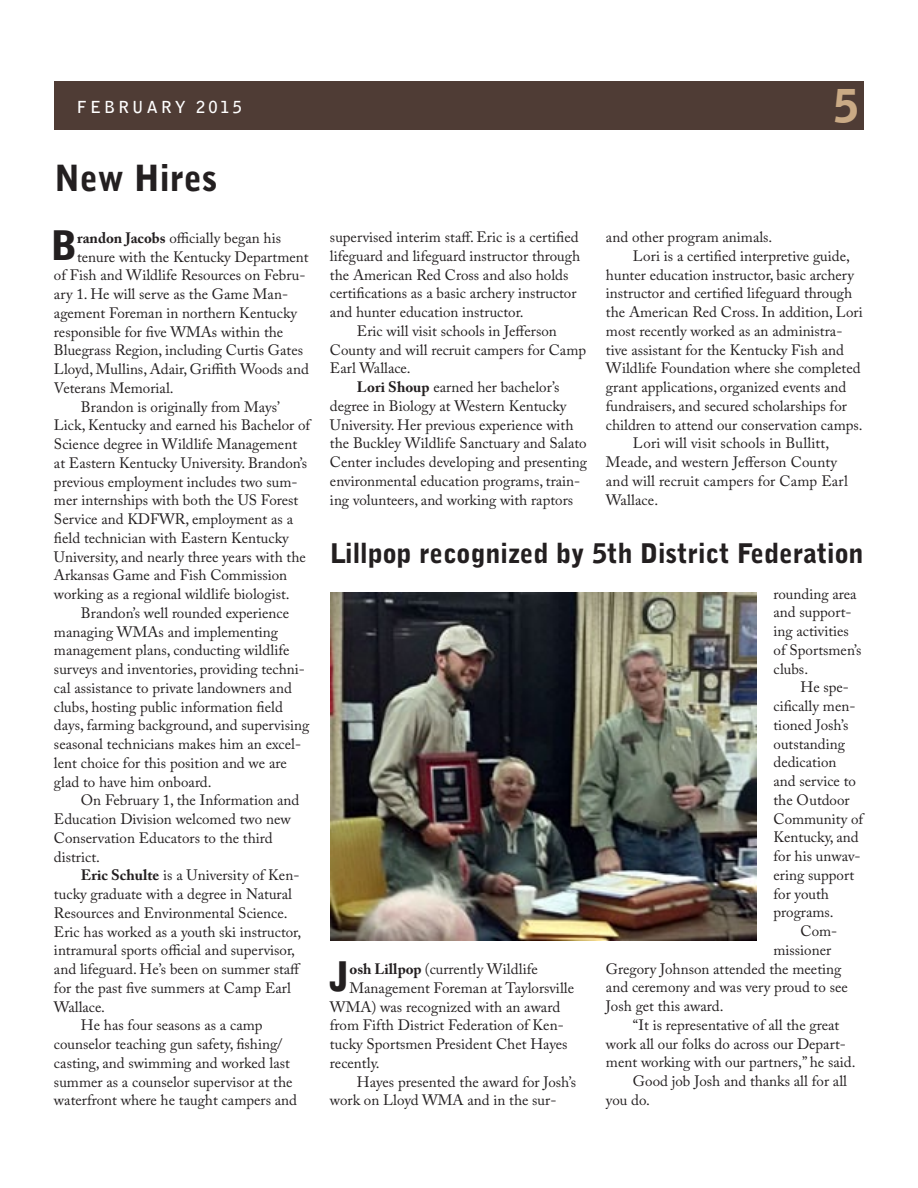
<style>
.page{position:relative;width:918px;height:1188px;background:#fff}
.page>*{position:absolute;margin:0;border:0;box-sizing:border-box;transform-origin:0 0}
.t1{font:900 45px "Bell Gothic Std";color:#caaa85}
.t2{font:900 40.65px "Bell Gothic BT";color:#231f20}
.t3{font:900 36px "Bell Gothic BT";color:#231f20}
.t4{font:900 27px "Bell Gothic BT";color:#231f20}
.t5{font:700 16.5px "Bell Gothic Std";letter-spacing:.18em;color:#fff}
.t6{font:15px/18.8px "Adobe Caslon Pro";color:#231f20}
.s1{font-weight:700}
</style>
<div class="page">
<div style="left:54px;top:81px;width:810px;height:48px;background:#4f3c35"></div>
<img style="left:330px;top:592px;width:426px;height:348px">
<p class="t5" style="left:77px;top:97px;width:166px">FEBRUARY 2015</p>
<h1 class="t1" style="left:834px;top:80px;width:27px">5</h1>
<h3 class="t3" style="left:54px;top:155px;width:165px">New Hires</h3>
<h2 class="t2" style="left:50px;top:220px;width:29px">B</h2>
<p class="t6" style="left:77px;top:228px;width:205px"><span class="s1">randon Jacobs</span> officially began his</p>
<p class="t6" style="left:77px;top:247px;width:233px">tenure with the Kentucky Department</p>
<p class="t6" style="left:54px;top:266px;width:253px">of Fish and Wildlife Resources on Febru-</p>
<p class="t6" style="left:54px;top:285px;width:236px">ary 1. He will serve as the Game Man-</p>
<p class="t6" style="left:54px;top:303px;width:245px">agement Foreman in northern Kentucky</p>
<p class="t6" style="left:54px;top:322px;width:231px">responsible for five WMAs within the</p>
<p class="t6" style="left:54px;top:341px;width:251px">Bluegrass Region, including Curtis Gates</p>
<p class="t6" style="left:54px;top:360px;width:256px">Lloyd, Mullins, Adair, Griffith Woods and</p>
<p class="t6" style="left:54px;top:378px;width:121px">Veterans Memorial.</p>
<p class="t6" style="left:81px;top:397px;width:201px">Brandon is originally from Mays’</p>
<p class="t6" style="left:54px;top:416px;width:258px">Lick, Kentucky and earned his Bachelor of</p>
<p class="t6" style="left:54px;top:435px;width:245px">Science degree in Wildlife Management</p>
<p class="t6" style="left:54px;top:453px;width:255px">at Eastern Kentucky University. Brandon’s</p>
<p class="t6" style="left:54px;top:472px;width:245px">previous employment includes two sum-</p>
<p class="t6" style="left:54px;top:491px;width:246px">mer internships with both the US Forest</p>
<p class="t6" style="left:54px;top:510px;width:241px">Service and KDFWR, employment as a</p>
<p class="t6" style="left:54px;top:528px;width:236px">field technician with Eastern Kentucky</p>
<p class="t6" style="left:54px;top:547px;width:253px">University, and nearly three years with the</p>
<p class="t6" style="left:54px;top:566px;width:235px">Arkansas Game and Fish Commission</p>
<p class="t6" style="left:54px;top:585px;width:237px">working as a regional wildlife biologist.</p>
<p class="t6" style="left:81px;top:603px;width:210px">Brandon’s well rounded experience</p>
<p class="t6" style="left:54px;top:622px;width:226px">managing WMAs and implementing</p>
<p class="t6" style="left:54px;top:641px;width:237px">management plans, conducting wildlife</p>
<p class="t6" style="left:54px;top:660px;width:252px">surveys and inventories, providing techni-</p>
<p class="t6" style="left:54px;top:678px;width:239px">cal assistance to private landowners and</p>
<p class="t6" style="left:54px;top:697px;width:230px">clubs, hosting public information field</p>
<p class="t6" style="left:54px;top:716px;width:257px">days, farming background, and supervising</p>
<p class="t6" style="left:54px;top:735px;width:249px">seasonal technicians makes him an excel-</p>
<p class="t6" style="left:54px;top:753px;width:234px">lent choice for this position and we are</p>
<p class="t6" style="left:54px;top:772px;width:159px">glad to have him onboard.</p>
<p class="t6" style="left:81px;top:791px;width:220px">On February 1, the Information and</p>
<p class="t6" style="left:54px;top:810px;width:238px">Education Division welcomed two new</p>
<p class="t6" style="left:54px;top:828px;width:220px">Conservation Educators to the third</p>
<p class="t6" style="left:54px;top:847px;width:47px">district.</p>
<p class="t6" style="left:81px;top:866px;width:220px"><span class="s1">Eric Schulte</span> is a University of Ken-</p>
<p class="t6" style="left:54px;top:885px;width:240px">tucky graduate with a degree in Natural</p>
<p class="t6" style="left:54px;top:903px;width:235px">Resources and Environmental Science.</p>
<p class="t6" style="left:54px;top:922px;width:249px">Eric has worked as a youth ski instructor,</p>
<p class="t6" style="left:54px;top:941px;width:243px">intramural sports official and supervisor,</p>
<p class="t6" style="left:54px;top:960px;width:248px">and lifeguard. He’s been on summer staff</p>
<p class="t6" style="left:54px;top:978px;width:239px">for the past five summers at Camp Earl</p>
<p class="t6" style="left:54px;top:997px;width:53px">Wallace.</p>
<p class="t6" style="left:81px;top:1016px;width:183px">He has four seasons as a camp</p>
<p class="t6" style="left:54px;top:1035px;width:230px">counselor teaching gun safety, fishing/</p>
<p class="t6" style="left:54px;top:1053px;width:237px">casting, and swimming and worked last</p>
<p class="t6" style="left:54px;top:1072px;width:240px">summer as a counselor supervisor at the</p>
<p class="t6" style="left:54px;top:1091px;width:245px">waterfront where he taught campers and</p>
<p class="t6" style="left:330px;top:227px;width:250px">supervised interim staff. Eric is a certified</p>
<p class="t6" style="left:330px;top:246px;width:252px">lifeguard and lifeguard instructor through</p>
<p class="t6" style="left:330px;top:265px;width:240px">the American Red Cross and also holds</p>
<p class="t6" style="left:330px;top:284px;width:248px">certifications as a basic archery instructor</p>
<p class="t6" style="left:330px;top:302px;width:195px">and hunter education instructor.</p>
<p class="t6" style="left:357px;top:321px;width:201px">Eric will visit schools in Jefferson</p>
<p class="t6" style="left:330px;top:340px;width:258px">County and will recruit campers for Camp</p>
<p class="t6" style="left:330px;top:359px;width:82px">Earl Wallace.</p>
<p class="t6" style="left:357px;top:377px;width:204px"><span class="s1">Lori Shoup</span> earned her bachelor’s</p>
<p class="t6" style="left:330px;top:396px;width:238px">degree in Biology at Western Kentucky</p>
<p class="t6" style="left:330px;top:415px;width:245px">University. Her previous experience with</p>
<p class="t6" style="left:330px;top:434px;width:258px">the Buckley Wildlife Sanctuary and Salato</p>
<p class="t6" style="left:330px;top:452px;width:258px">Center includes developing and presenting</p>
<p class="t6" style="left:330px;top:471px;width:252px">environmental education programs, train-</p>
<p class="t6" style="left:330px;top:490px;width:245px">ing volunteers, and working with raptors</p>
<h3 class="t4" style="left:330px;top:536px;width:535px">Lillpop recognized by 5th District Federation</h3>
<p class="t6" style="left:606px;top:227px;width:168px">and other program animals.</p>
<p class="t6" style="left:633px;top:246px;width:218px">Lori is a certified interpretive guide,</p>
<p class="t6" style="left:606px;top:265px;width:250px">hunter education instructor, basic archery</p>
<p class="t6" style="left:606px;top:284px;width:248px">instructor and certified lifeguard through</p>
<p class="t6" style="left:606px;top:302px;width:258px">the American Red Cross. In addition, Lori</p>
<p class="t6" style="left:606px;top:321px;width:238px">most recently worked as an administra-</p>
<p class="t6" style="left:606px;top:340px;width:240px">tive assistant for the Kentucky Fish and</p>
<p class="t6" style="left:606px;top:359px;width:256px">Wildlife Foundation where she completed</p>
<p class="t6" style="left:606px;top:377px;width:242px">grant applications, organized events and</p>
<p class="t6" style="left:606px;top:396px;width:242px">fundraisers, and secured scholarships for</p>
<p class="t6" style="left:606px;top:415px;width:258px">children to attend our conservation camps.</p>
<p class="t6" style="left:633px;top:434px;width:198px">Lori will visit schools in Bullitt,</p>
<p class="t6" style="left:606px;top:452px;width:233px">Meade, and western Jefferson County</p>
<p class="t6" style="left:606px;top:471px;width:243px">and will recruit campers for Camp Earl</p>
<p class="t6" style="left:606px;top:490px;width:54px">Wallace.</p>
<h2 class="t2" style="left:329px;top:951px;width:22px">J</h2>
<p class="t6" style="left:350px;top:959px;width:190px"><span class="s1">osh Lillpop</span> (currently Wildlife</p>
<p class="t6" style="left:350px;top:978px;width:226px">Management Foreman at Taylorsville</p>
<p class="t6" style="left:330px;top:997px;width:232px">WMA) was recognized with an award</p>
<p class="t6" style="left:330px;top:1016px;width:235px">from Fifth District Federation of Ken-</p>
<p class="t6" style="left:330px;top:1034px;width:239px">tucky Sportsmen President Chet Hayes</p>
<p class="t6" style="left:330px;top:1053px;width:51px">recently.</p>
<p class="t6" style="left:357px;top:1072px;width:221px">Hayes presented the award for Josh’s</p>
<p class="t6" style="left:330px;top:1091px;width:228px">work on Lloyd WMA and in the sur-</p>
<p class="t6" style="left:774px;top:584px;width:89px">rounding area and support&shy;ing activities of Sportsmen’s clubs.</p>
<p class="t6" style="left:801px;top:678px;width:50px">He spe-</p>
<p class="t6" style="left:774px;top:697px;width:83px">cifically men-</p>
<p class="t6" style="left:774px;top:715px;width:76px">tioned Josh’s</p>
<p class="t6" style="left:774px;top:734px;width:73px">outstanding</p>
<p class="t6" style="left:774px;top:753px;width:64px">dedication</p>
<p class="t6" style="left:774px;top:772px;width:84px">and service to</p>
<p class="t6" style="left:774px;top:790px;width:78px">the Outdoor</p>
<p class="t6" style="left:774px;top:809px;width:91px">Community of</p>
<p class="t6" style="left:774px;top:828px;width:87px">Kentucky, and</p>
<p class="t6" style="left:774px;top:847px;width:89px">for his unwav-</p>
<p class="t6" style="left:774px;top:865px;width:82px">ering support</p>
<p class="t6" style="left:774px;top:884px;width:57px">for youth</p>
<p class="t6" style="left:774px;top:903px;width:62px">programs.</p>
<p class="t6" style="left:801px;top:922px;width:38px">Com-</p>
<p class="t6" style="left:774px;top:940px;width:59px">missioner</p>
<p class="t6" style="left:606px;top:959px;width:237px">Gregory Johnson attended the meeting</p>
<p class="t6" style="left:606px;top:978px;width:243px">and ceremony and was very proud to see</p>
<p class="t6" style="left:606px;top:997px;width:119px">Josh get this award.</p>
<p class="t6" style="left:633px;top:1015px;width:208px">“It is representative of all the great</p>
<p class="t6" style="left:606px;top:1034px;width:241px">work all our folks do across our Depart-</p>
<p class="t6" style="left:606px;top:1053px;width:251px">ment working with our partners,” he said.</p>
<p class="t6" style="left:633px;top:1072px;width:216px">Good job Josh and thanks all for all</p>
<p class="t6" style="left:606px;top:1090px;width:45px">you do.</p>
</div>
